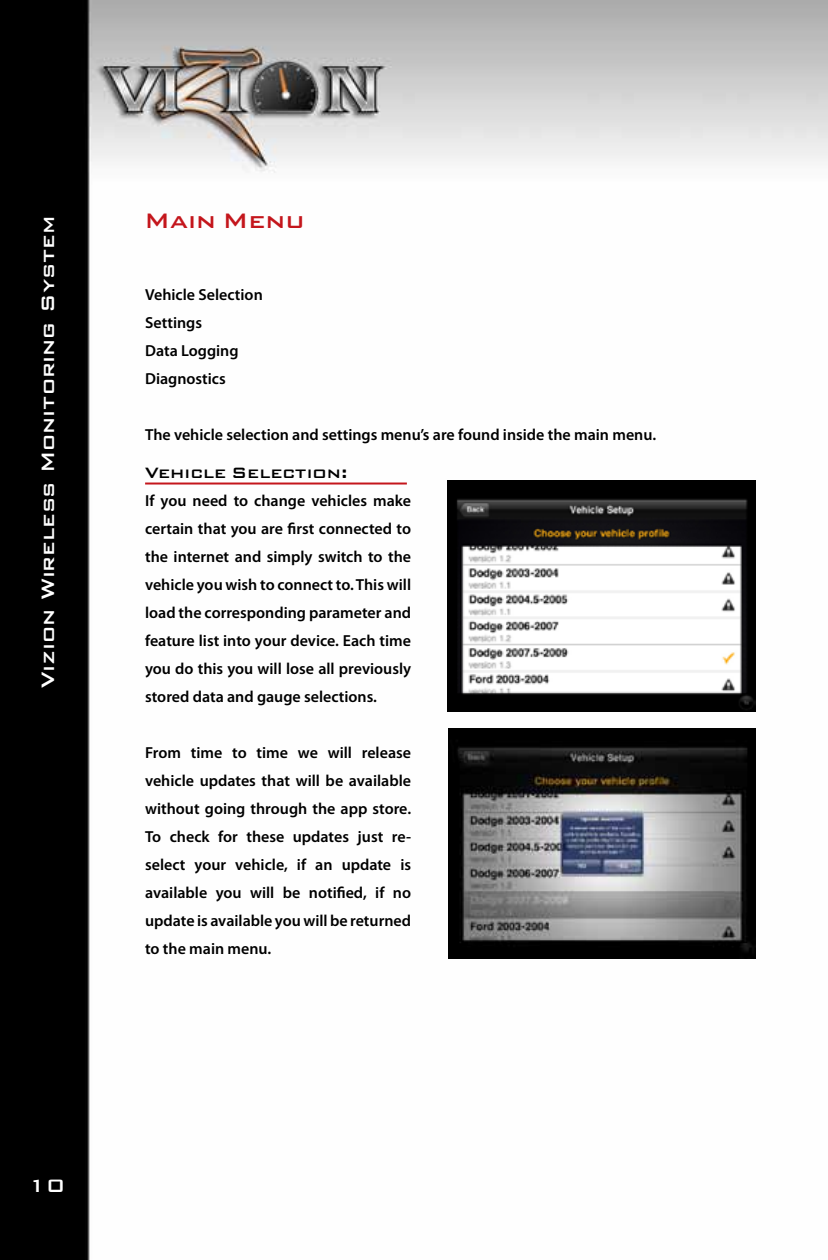
<style>
.page{position:relative;width:828px;height:1260px;background:#fff}
.page>*{position:absolute;margin:0;border:0;box-sizing:border-box;transform-origin:0 0}
.t1{font:500 28px "Bank Gothic C Md BT";color:#c4161c}
.t2{font:500 24px "Bank Gothic BT";color:#fff}
.t3{font:500 20px "Bank Gothic C Md BT";color:#000}
.t4{font:600 16px/28px "Myriad Pro";color:#000;text-align:justify}
</style>
<div class="page">
<img style="left:0;top:0;width:828px;height:1260px">
<hr style="left:145px;top:483px;width:262px;height:2px;background:#c4161c">
<img style="left:448px;top:481px;width:307px;height:230px">
<img style="left:449px;top:728px;width:307px;height:231px">
<h2 class="t2" style="left:35px;top:688px;width:473px;rotate:-90deg">Vizion Wireless Monitoring System</h2>
<h1 class="t1" style="left:144px;top:205px;width:162px">Main Menu</h1>
<p class="t4" style="left:145px;top:280px;width:119px;text-align:left">Vehicle Selection<br>Settings<br>Data Logging<br>Diagnostics</p>
<p class="t4" style="left:145px;top:420px;width:513px">The vehicle selection and settings menu’s are found inside the main menu.</p>
<p class="t3" style="left:145px;top:461px;width:204px">Vehicle Selection:</p>
<p class="t4" style="left:145px;top:486px;width:268px">If you need to change vehicles make certain that you are first connected to the internet and simply switch to the vehicle you wish to connect to. This will load the corresponding parameter and feature list into your device. Each time you do this you will lose all previously stored data and gauge selections.</p>
<p class="t4" style="left:145px;top:738px;width:268px">From time to time we will release vehicle updates that will be available without going through the app store.<br>To check for these updates just re&shy;select your vehicle, if an update is available you will be notified, if no update is available you will be returned to the main menu.</p>
<h2 class="t2" style="left:28px;top:1172px;width:39px">10</h2>
</div>
